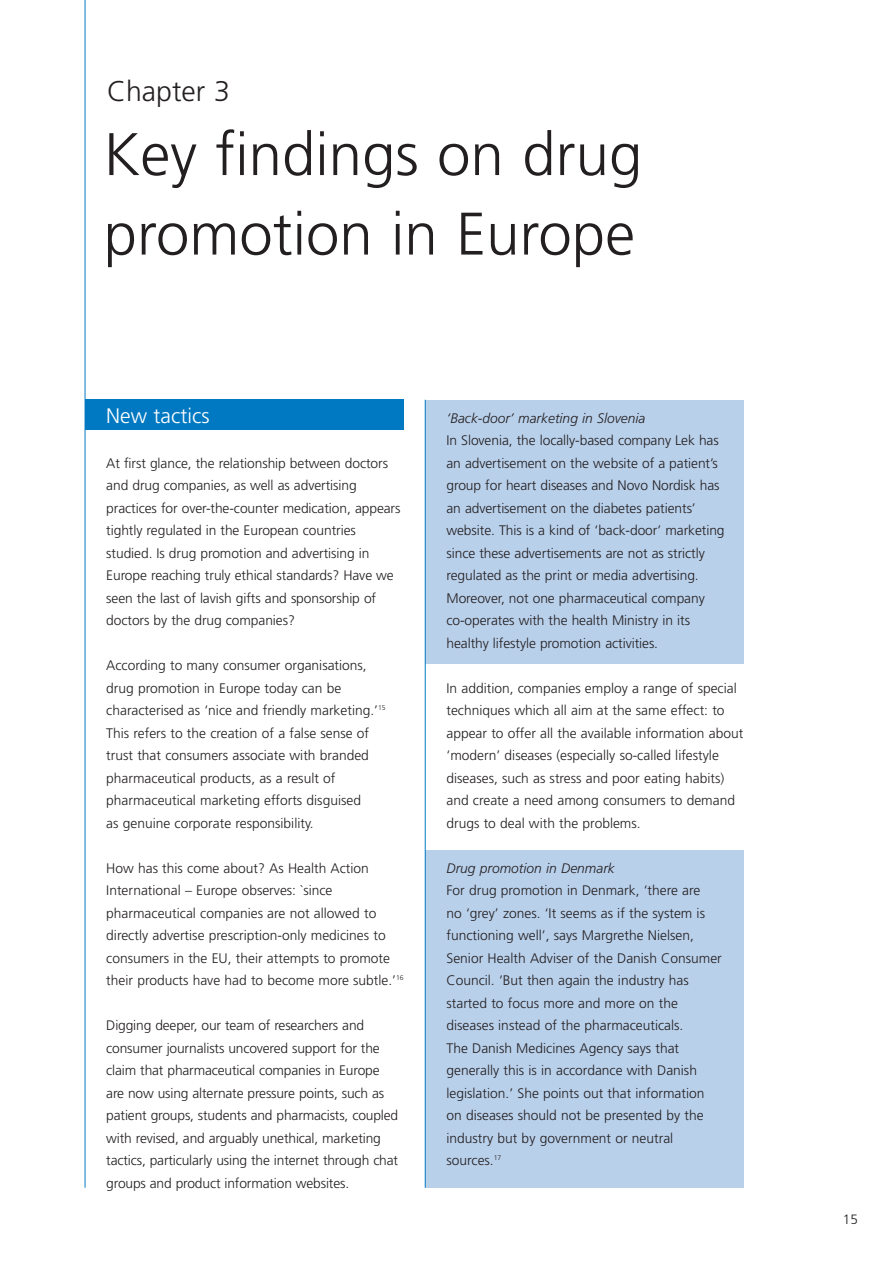
<style>
.page{position:relative;width:893px;height:1263px;background:#fff}
.page>*{position:absolute;margin:0;border:0;box-sizing:border-box;transform-origin:0 0}
.t1{font:300 60px/79.5px "Frutiger";color:#231f20}
.t2{font:300 28.5px "Frutiger";color:#231f20}
.t3{font:300 21px "Frutiger";color:#fff}
.t4{font:300 13.8px/22.5px "Frutiger";color:#231f20}
.t5{font:italic 300 13.8px "Frutiger";color:#231f20}
.t6{font:300 13.5px "Frutiger";color:#231f20}
</style>
<div class="page">
<div style="left:85px;top:400px;width:319px;height:30px;background:#0079c2"></div>
<div style="left:425px;top:400px;width:319px;height:263px;background:#b9d0eb"></div>
<div style="left:425px;top:850px;width:319px;height:338px;background:#b9d0eb"></div>
<hr style="left:85px;top:0;width:1px;height:1188px;background:#0079c2">
<hr style="left:425px;top:400px;width:1px;height:788px;background:#0079c2">
<h2 class="t2" style="left:107px;top:80px;width:124px">Chapter 3</h2>
<h1 class="t1" style="left:104px;top:119px;width:540px">Key findings on drug promotion in Europe</h1>
<h3 class="t3" style="left:106px;top:407px;width:105px">New tactics</h3>
<p class="t4" style="left:106px;top:453px;width:296px">At first glance, the relationship between doctors and drug companies, as well as advertising practices for over-the-counter medication, appears tightly regulated in the European countries studied. Is drug promotion and advertising in Europe reaching truly ethical standards? Have we seen the last of lavish gifts and sponsorship of doctors by the drug companies?</p>
<p class="t4" style="left:106px;top:655px;width:281px">According to many consumer organisations, drug promotion in Europe today can be characterised as ‘nice and friendly marketing.’<sup>15<br></sup>This refers to the creation of a false sense of trust that consumers associate with branded pharmaceutical products, as a result of pharmaceutical marketing efforts disguised<br>as genuine corporate responsibility.</p>
<p class="t4" style="left:106px;top:858px;width:299px">How has this come about? As Health Action International – Europe observes: `since pharmaceutical companies are not allowed to directly advertise prescription-only medicines to consumers in the EU, their attempts to promote their products have had to become more subtle.’<sup>16</sup></p>
<p class="t4" style="left:106px;top:1015px;width:293px">Digging deeper, our team of researchers and consumer journalists uncovered support for the claim that pharmaceutical companies in Europe are now using alternate pressure points, such as patient groups, students and pharmacists, coupled with revised, and arguably unethical, marketing tactics, particularly using the internet through chat groups and product information websites.</p>
<p class="t5" style="left:446px;top:412px;width:200px">‘Back-door’ marketing in Slovenia</p>
<p class="t4" style="left:446px;top:430px;width:280px">In Slovenia, the locally-based company Lek has an advertisement on the website of a patient’s group for heart diseases and Novo Nordisk has an advertisement on the diabetes patients’ website. This is a kind of ‘back-door’ marketing since these advertisements are not as strictly regulated as the print or media advertising.<br>Moreover, not one pharmaceutical company co-operates with the health Ministry in its healthy lifestyle promotion activities.</p>
<p class="t4" style="left:446px;top:678px;width:298px">In addition, companies employ a range of special techniques which all aim at the same effect: to appear to offer all the available information about ‘modern’ diseases (especially so-called lifestyle diseases, such as stress and poor eating habits) and create a need among consumers to demand drugs to deal with the problems.</p>
<p class="t5" style="left:446px;top:862px;width:170px">Drug promotion in Denmark</p>
<p class="t4" style="left:446px;top:880px;width:277px">For drug promotion in Denmark, ‘there are<br>no ‘grey’ zones. ‘It seems as if the system is functioning well’, says Margrethe Nielsen, Senior Health Adviser of the Danish Consumer Council. ‘But then again the industry has started to focus more and more on the diseases instead of the pharmaceuticals.<br>The Danish Medicines Agency says that generally this is in accordance with Danish legislation.’ She points out that information on diseases should not be presented by the industry but by government or neutral sources.<sup>17</sup></p>
<p class="t6" style="left:843px;top:1213px;width:17px">15</p>
</div>
